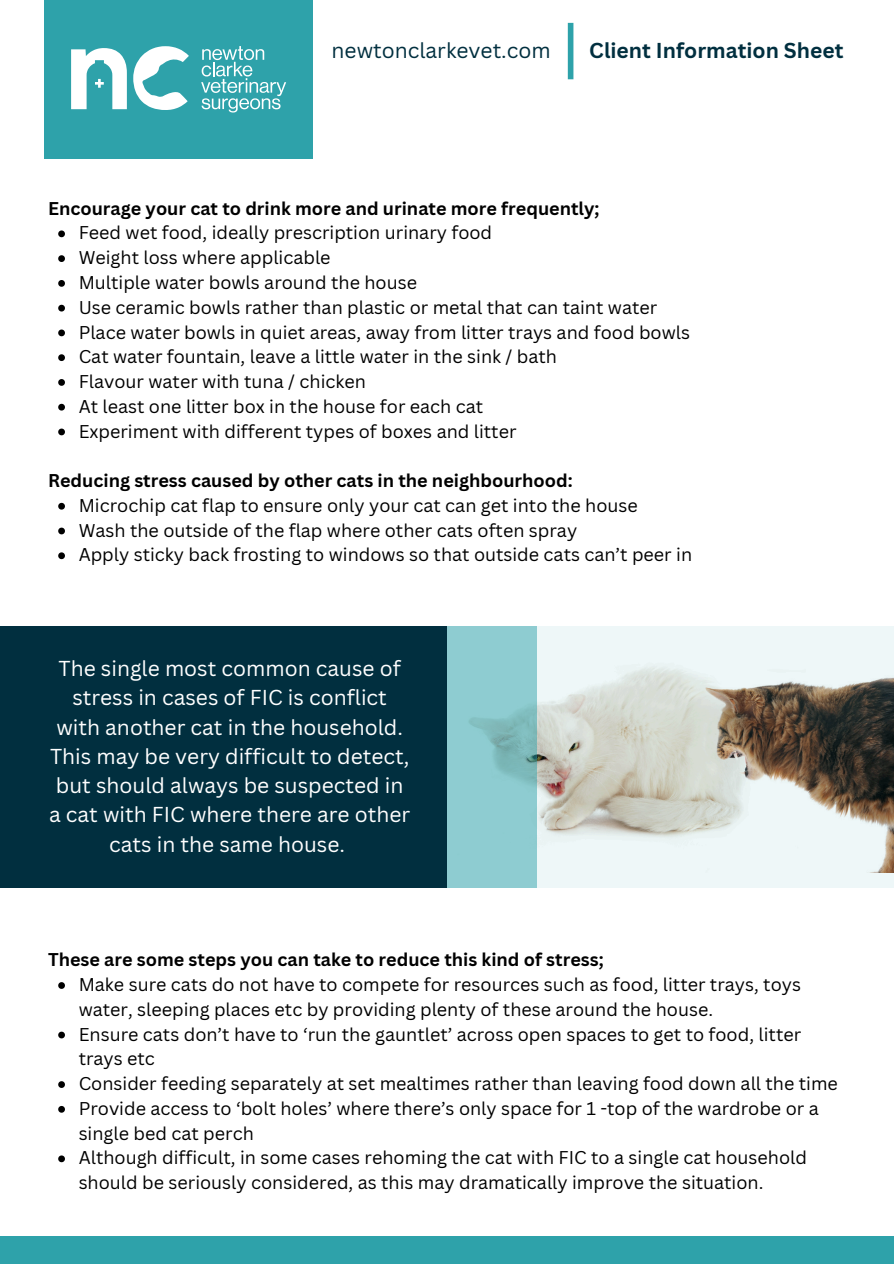
<style>
.page{position:relative;width:894px;height:1264px;background:#fff}
.page>*{position:absolute;margin:0;border:0;box-sizing:border-box;transform-origin:0 0}
.t1{font:21px/29.2px "Canva Sans";color:#fff;text-align:center}
.t2{font:700 21px "Canva Sans";color:#012f3f}
.t3{font:21px "Canva Sans";color:#012f3f}
.t4{font:18px/24.8px "Canva Sans";color:#000}
.t5{font:700 18px "Canva Sans";color:#000}
</style>
<div class="page">
<div style="left:45px;top:0;width:267px;height:159px;background:#2ea2aa"></div>
<svg style="left:133px;top:46px;width:56px;height:64px"></svg>
<svg style="left:71px;top:48px;width:56px;height:61px"></svg>
<svg style="left:201px;top:46px;width:85px;height:66px"></svg>
<div style="left:567px;top:23px;width:6px;height:56px;background:#2ea2aa"></div>
<div style="left:0;top:1235px;width:893px;height:28px;background:#2ea2aa"></div>
<svg style="left:58px;top:230px;width:7px;height:7px"></svg>
<svg style="left:58px;top:255px;width:7px;height:7px"></svg>
<svg style="left:58px;top:280px;width:7px;height:7px"></svg>
<svg style="left:58px;top:305px;width:7px;height:6px"></svg>
<svg style="left:58px;top:329px;width:7px;height:7px"></svg>
<svg style="left:58px;top:354px;width:7px;height:7px"></svg>
<svg style="left:58px;top:379px;width:7px;height:7px"></svg>
<svg style="left:58px;top:404px;width:7px;height:6px"></svg>
<svg style="left:58px;top:428px;width:7px;height:7px"></svg>
<svg style="left:58px;top:503px;width:7px;height:6px"></svg>
<svg style="left:58px;top:527px;width:7px;height:7px"></svg>
<svg style="left:58px;top:552px;width:7px;height:7px"></svg>
<div style="left:0;top:626px;width:446px;height:261px;background:#012f3f"></div>
<svg style="left:536px;top:626px;width:357px;height:261px;background:#c5c7c1"></svg>
<svg style="left:446px;top:626px;width:90px;height:261px;background:#83c0c5"></svg>
<svg style="left:58px;top:982px;width:7px;height:6px"></svg>
<svg style="left:58px;top:1031px;width:7px;height:7px"></svg>
<svg style="left:58px;top:1081px;width:7px;height:6px"></svg>
<svg style="left:58px;top:1106px;width:7px;height:6px"></svg>
<svg style="left:58px;top:1155px;width:7px;height:7px"></svg>
<h1 class="t3" style="left:331px;top:35px;width:220px">newtonclarkevet.com</h1>
<h2 class="t2" style="left:589px;top:35px;width:255px">Client Information Sheet</h2>
<h3 class="t5" style="left:48px;top:195px;width:553px">Encourage your cat to drink more and urinate more frequently;</h3>
<p class="t4" style="left:79px;top:220px;width:415px">Feed wet food, ideally prescription urinary food</p>
<p class="t4" style="left:79px;top:245px;width:253px">Weight loss where applicable</p>
<p class="t4" style="left:79px;top:270px;width:340px">Multiple water bowls around the house</p>
<p class="t4" style="left:79px;top:294px;width:580px">Use ceramic bowls rather than plastic or metal that can taint water</p>
<p class="t4" style="left:79px;top:319px;width:612px">Place water bowls in quiet areas, away from litter trays and food bowls</p>
<p class="t4" style="left:79px;top:344px;width:480px">Cat water fountain, leave a little water in the sink / bath</p>
<p class="t4" style="left:79px;top:369px;width:289px">Flavour water with tuna / chicken</p>
<p class="t4" style="left:79px;top:393px;width:406px">At least one litter box in the house for each cat</p>
<p class="t4" style="left:79px;top:418px;width:439px">Experiment with different types of boxes and litter</p>
<h3 class="t5" style="left:48px;top:468px;width:526px">Reducing stress caused by other cats in the neighbourhood:</h3>
<p class="t4" style="left:79px;top:492px;width:560px">Microchip cat flap to ensure only your cat can get into the house</p>
<p class="t4" style="left:79px;top:517px;width:500px">Wash the outside of the flap where other cats often spray</p>
<p class="t4" style="left:79px;top:542px;width:615px">Apply sticky back frosting to windows so that outside cats can’t peer in</p>
<h2 class="t1" style="left:49px;top:653px;width:362px">The single most common cause of stress in cases of FIC is conflict with another cat in the household.<br>This may be very difficult to detect, but should always be suspected in a cat with FIC where there are other cats in the same house.</h2>
<p class="t5" style="left:48px;top:947px;width:557px">These are some steps you can take to reduce this kind of stress;</p>
<p class="t4" style="left:79px;top:971px;width:723px">Make sure cats do not have to compete for resources such as food, litter trays, toys water, sleeping places etc by providing plenty of these around the house.</p>
<p class="t4" style="left:79px;top:1021px;width:723px">Ensure cats don’t have to ‘run the gauntlet’ across open spaces to get to food, litter trays etc</p>
<p class="t4" style="left:79px;top:1070px;width:760px">Consider feeding separately at set mealtimes rather than leaving food down all the time</p>
<p class="t4" style="left:79px;top:1095px;width:741px">Provide access to ‘bolt holes’ where there’s only space for 1 -top of the wardrobe or a single bed cat perch</p>
<p class="t4" style="left:79px;top:1145px;width:729px">Although difficult, in some cases rehoming the cat with FIC to a single cat household should be seriously considered, as this may dramatically improve the situation.</p>
</div>
